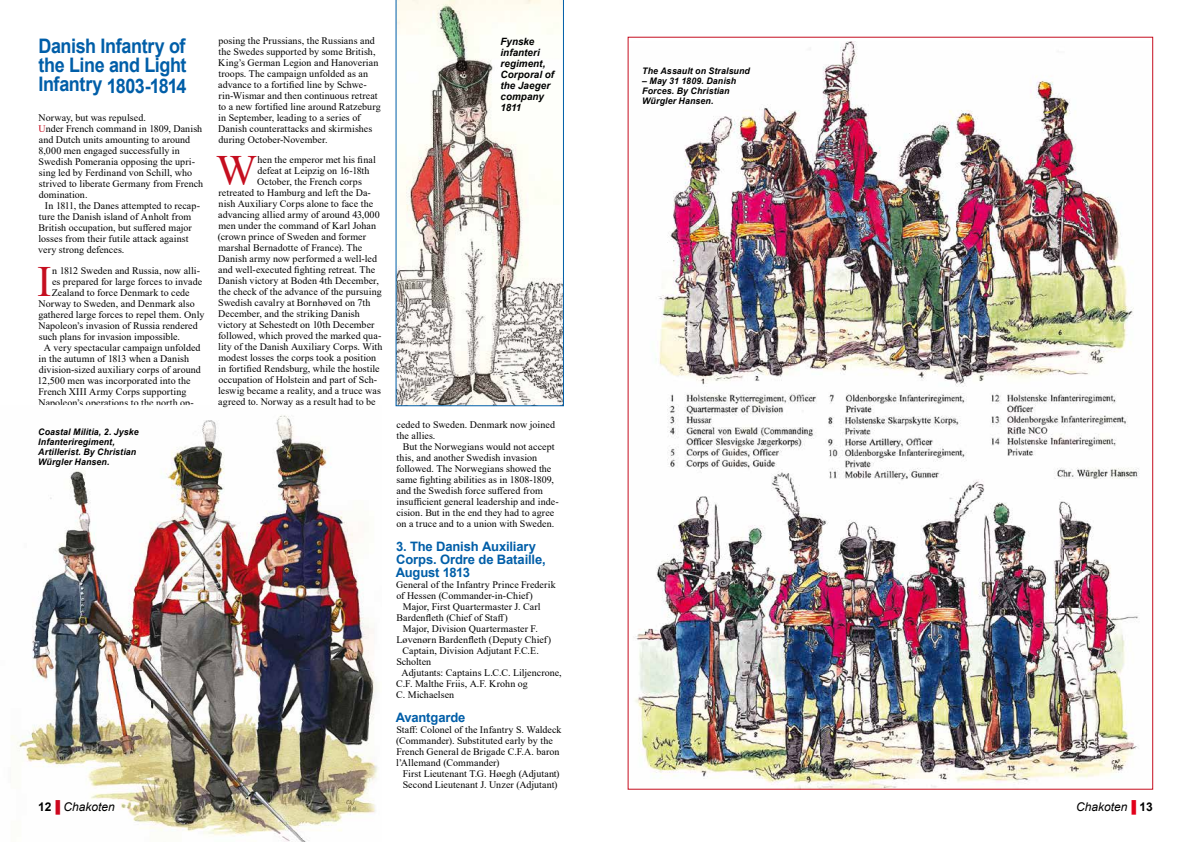
<style>
.page{position:relative;width:1191px;height:842px;background:#fff}
.page>*{position:absolute;margin:0;border:0;box-sizing:border-box;transform-origin:0 0}
.t1{font:43.2px "Times New Roman";color:#c50e1f}
.t2{font:700 20px/19px "Arial";letter-spacing:-.025em;color:#005ea8;scale:.9 1}
.t3{font:700 13px/13px "Arial";letter-spacing:-.01em;color:#005ea8}
.t4{font:italic 12px "Arial";color:#000}
.t5{font:10px/11px "Times New Roman";letter-spacing:.005em;color:#000}
.t6{font:italic 700 10px/11.2px "Arial";letter-spacing:.005em;color:#000}
.t7{font:italic 700 9px/10px "Arial";letter-spacing:.01em;color:#000}
.s1{color:#c50e1f}
.s2{font-weight:700;font-style:normal}
.s3{font-style:normal;color:#cd071e}
.s4{font-style:normal;color:#e2001a}
</style>
<div class="page">
<img style="left:635px;top:41px;width:505px;height:747px">
<img style="left:11px;top:415px;width:367px;height:427px">
<svg style="left:395px;top:0;width:169px;height:406px"></svg>
<h2 class="t2" style="left:38px;top:37px;width:166px">Danish Infantry of the Line and Light</h2>
<h2 class="t2" style="left:38px;top:77px;width:166px">Infantry 1803-1814</h2>
<p class="t5" style="left:38px;top:112px;width:166px">Norway, but was repulsed.<br><span class="s1">U</span>nder French command in 1809, Danish and Dutch units amounting to around<br>8,000 men engaged successfully in<br>Swedish Pomerania opposing the upri&shy;sing led by Ferdinand von Schill, who strived to liberate Germany from French domination.</p>
<p class="t5" style="left:38px;top:200px;width:163px;text-indent:7px">In 1811, the Danes attempted to recap&shy;ture the Danish island of Anholt from British occupation, but suffered major losses from their futile attack against very strong defences.</p>
<h1 class="t1" style="left:37px;top:251px;width:16px">I</h1>
<p class="t5" style="left:52px;top:265px;width:149px">n 1812 Sweden and Russia, now alli-</p>
<p class="t5" style="left:52px;top:276px;width:152px">es prepared for large forces to invade</p>
<p class="t5" style="left:52px;top:287px;width:140px">Zealand to force Denmark to cede</p>
<p class="t5" style="left:39px;top:298px;width:158px">Norway to Sweden, and Denmark also</p>
<p class="t5" style="left:38px;top:309px;width:167px">gathered large forces to repel them. Only</p>
<p class="t5" style="left:39px;top:320px;width:161px">Napoleon’s invasion of Russia rendered</p>
<p class="t5" style="left:39px;top:331px;width:143px">such plans for invasion impossible.</p>
<p class="t5" style="left:44px;top:342px;width:158px">A very spectacular campaign unfolded</p>
<p class="t5" style="left:39px;top:353px;width:152px">in the autumn of 1813 when a Danish</p>
<p class="t5" style="left:39px;top:364px;width:164px">division-sized auxiliary corps of around</p>
<p class="t5" style="left:37px;top:375px;width:155px">12,500 men was incorporated into the</p>
<p class="t5" style="left:39px;top:386px;width:149px">French XIII Army Corps supporting</p>
<p class="t5" style="left:39px;top:397px;width:157px">Napoleon’s operations to the north op-</p>
<p class="t7" style="left:38px;top:427px;width:102px">Coastal Militia, 2. Jyske<br>Infanteriregiment,<br>Artillerist. By Christian<br>Würgler Hansen.</p>
<p class="t5" style="left:218px;top:35px;width:164px">posing the Prussians, the Russians and the Swedes supported by some British, King’s German Legion and Hanoverian troops. The campaign unfolded as an advance to a fortified line by Schwe&shy;rin-Wismar and then continuous retreat to a new fortified line around Ratzeburg in September, leading to a series of Danish counterattacks and skirmishes during October-November.</p>
<h1 class="t1" style="left:216px;top:140px;width:42px">W</h1>
<p class="t5" style="left:257px;top:154px;width:120px">hen the emperor met his final</p>
<p class="t5" style="left:257px;top:165px;width:113px">defeat at Leipzig on 16-18th</p>
<p class="t5" style="left:257px;top:176px;width:106px">October, the French corps</p>
<p class="t5" style="left:218px;top:187px;width:154px">retreated to Hamburg and left the Da-</p>
<p class="t5" style="left:218px;top:198px;width:156px">nish Auxiliary Corps alone to face the</p>
<p class="t5" style="left:218px;top:209px;width:163px">advancing allied army of around 43,000</p>
<p class="t5" style="left:218px;top:220px;width:159px">men under the command of Karl Johan</p>
<p class="t5" style="left:218px;top:231px;width:150px">(crown prince of Sweden and former</p>
<p class="t5" style="left:218px;top:242px;width:145px">marshal Bernadotte of France). The</p>
<p class="t5" style="left:218px;top:253px;width:160px">Danish army now performed a well-led</p>
<p class="t5" style="left:218px;top:264px;width:158px">and well-executed fighting retreat. The</p>
<p class="t5" style="left:218px;top:275px;width:162px">Danish victory at Boden 4th December,</p>
<p class="t5" style="left:218px;top:286px;width:165px">the check of the advance of the pursuing</p>
<p class="t5" style="left:218px;top:297px;width:154px">Swedish cavalry at Bornhøved on 7th</p>
<p class="t5" style="left:218px;top:308px;width:143px">December, and the striking Danish</p>
<p class="t5" style="left:218px;top:319px;width:158px">victory at Sehestedt on 10th December</p>
<p class="t5" style="left:218px;top:330px;width:165px">followed, which proved the marked qua-</p>
<p class="t5" style="left:218px;top:341px;width:166px">lity of the Danish Auxiliary Corps. With</p>
<p class="t5" style="left:218px;top:352px;width:159px">modest losses the corps took a position</p>
<p class="t5" style="left:218px;top:363px;width:163px">in fortified Rendsburg, while the hostile</p>
<p class="t5" style="left:218px;top:374px;width:160px">occupation of Holstein and part of Sch-</p>
<p class="t5" style="left:218px;top:385px;width:164px">leswig became a reality, and a truce was</p>
<p class="t5" style="left:218px;top:396px;width:159px">agreed to. Norway as a result had to be</p>
<p class="t4" style="left:38px;top:799px;width:78px"><span class="s2">12</span><span class="s3">▐</span> Chakoten</p>
<p class="t6" style="left:500px;top:36px;width:55px">Fynske infanteri regiment,<br>Corporal of the Jaeger company<br>1811</p>
<p class="t5" style="left:396px;top:419px;width:160px">ceded to Sweden. Denmark now joined the allies.</p>
<p class="t5" style="left:396px;top:441px;width:164px;text-indent:6px">But the Norwegians would not accept this, and another Swedish invasion followed. The Norwegians showed the same fighting abilities as in 1808-1809, and the Swedish force suffered from insufficient general leadership and inde&shy;cision. But in the end they had to agree on a truce and to a union with Sweden.</p>
<h3 class="t3" style="left:396px;top:540px;width:151px">3. The Danish Auxiliary<br>Corps. Ordre de Bataille,<br>August 1813</h3>
<p class="t5" style="left:396px;top:579px;width:161px">General of the Infantry Prince Frederik</p>
<p class="t5" style="left:396px;top:590px;width:138px">of Hessen (Commander-in-Chief)</p>
<p class="t5" style="left:403px;top:601px;width:139px">Major, First Quartermaster J. Carl</p>
<p class="t5" style="left:396px;top:612px;width:113px">Bardenfleth (Chief of Staff)</p>
<p class="t5" style="left:403px;top:623px;width:137px">Major, Division Quartermaster F.</p>
<p class="t5" style="left:396px;top:634px;width:156px">Løvenørn Bardenfleth (Deputy Chief)</p>
<p class="t5" style="left:402px;top:645px;width:138px">Captain, Division Adjutant F.C.E.</p>
<p class="t5" style="left:396px;top:656px;width:36px">Scholten</p>
<p class="t5" style="left:402px;top:667px;width:162px">Adjutants: Captains L.C.C. Liljencrone,</p>
<p class="t5" style="left:396px;top:678px;width:133px">C.F. Malthe Friis, A.F. Krohn og</p>
<p class="t5" style="left:396px;top:689px;width:60px">C. Michaelsen</p>
<h3 class="t3" style="left:396px;top:711px;width:71px">Avantgarde</h3>
<p class="t5" style="left:396px;top:724px;width:167px">Staff: Colonel of the Infantry S. Waldeck (Commander). Substituted early by the French General de Brigade C.F.A. baron l’Allemand (Commander)</p>
<p class="t5" style="left:403px;top:768px;width:158px">First Lieutenant T.G. Høegh (Adjutant)<br>Second Lieutenant J. Unzer (Adjutant)</p>
<p class="t7" style="left:642px;top:66px;width:109px">The Assault on Stralsund</p>
<p class="t7" style="left:642px;top:76px;width:95px">– May 31 1809. Danish<br>Forces. By Christian<br>Würgler Hansen.</p>
<p class="t4" style="left:1076px;top:799px;width:78px">Chakoten<span class="s4">▐</span> <span class="s2">13</span></p>
</div>
